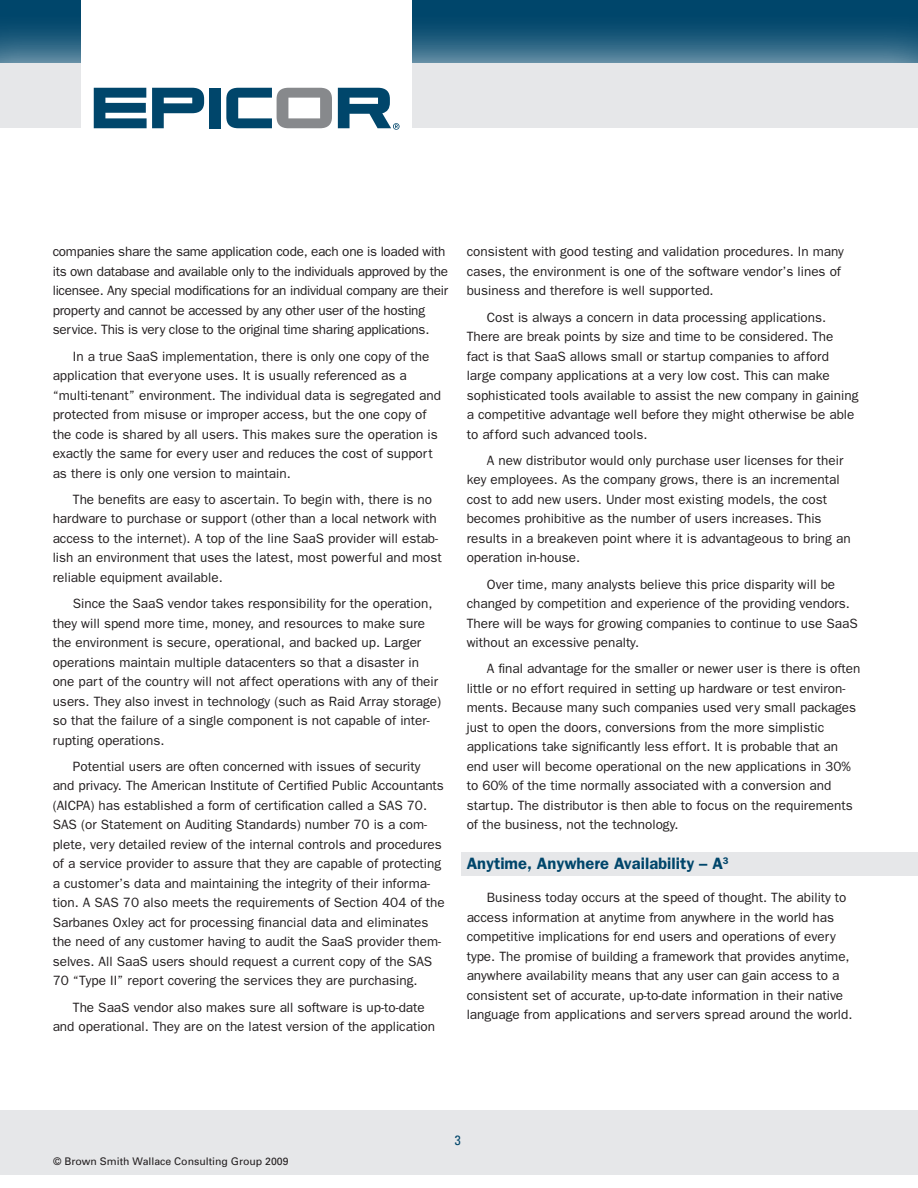
<style>
.page{position:relative;width:918px;height:1188px;background:#fff}
.page>*{position:absolute;margin:0;border:0;box-sizing:border-box;transform-origin:0 0}
.headlines{font:600 16.5px "Franklin Gothic";color:#00466b}
.body_copy{font:13.5px/19.5px "Franklin Gothic";color:#231f20}
.body_copy-2{font:13.5px/19.5px "Franklin Gothic";letter-spacing:-.02em;color:#231f20}
.t1{font:condensed 13.5px "Univers";color:#00466b}
.t2{font:10.5px "Univers";color:#231f20}
</style>
<div class="page">
<div style="left:0;top:0;width:918px;height:117px;background:#00466b"></div>
<div style="left:0;top:10px;width:918px;height:166px;background:#fff;opacity:.85"></div>
<div style="left:0;top:64px;width:918px;height:64px;background:#e6e7e9"></div>
<div style="left:0;top:1110px;width:918px;height:64px;background:#e6e7e9"></div>
<div style="left:81px;top:0;width:330px;height:156px;background:#fff"></div>
<div style="left:209px;top:88px;width:11px;height:40px;background:#00466b"></div>
<svg style="left:226px;top:88px;width:106px;height:40px"></svg>
<svg style="left:94px;top:88px;width:110px;height:40px"></svg>
<svg style="left:338px;top:88px;width:62px;height:42px"></svg>
<div style="left:461px;top:852px;width:457px;height:24px;background:#e6e7e9"></div>
<p class="body_copy-2" style="left:53px;top:242px;width:397px">companies share the same application code, each one is loaded with its own database and available only to the individuals approved by the licensee. Any special modifications for an individual company are their property and cannot be accessed by any other user of the hosting service. This is very close to the original time sharing applications.</p>
<p class="body_copy" style="left:53px;top:346px;width:390px;text-indent:20px">In a true SaaS implementation, there is only one copy of the application that everyone uses. It is usually referenced as a “multi-tenant” environment. The individual data is segregated and protected from misuse or improper access, but the one copy of the code is shared by all users. This makes sure the operation is exactly the same for every user and reduces the cost of support as there is only one version to maintain.</p>
<p class="body_copy" style="left:53px;top:489px;width:391px;text-indent:20px">The benefits are easy to ascertain. To begin with, there is no hardware to purchase or support (other than a local network with access to the internet). A top of the line SaaS provider will estab&shy;lish an environment that uses the latest, most powerful and most reliable equipment available.</p>
<p class="body_copy" style="left:53px;top:593px;width:390px;text-indent:20px">Since the SaaS vendor takes responsibility for the operation, they will spend more time, money, and resources to make sure the environment is secure, operational, and backed up. Larger operations maintain multiple datacenters so that a disaster in one part of the country will not affect operations with any of their users. They also invest in technology (such as Raid Array storage) so that the failure of a single component is not capable of inter&shy;rupting operations.</p>
<p class="body_copy" style="left:53px;top:756px;width:394px;text-indent:20px">Potential users are often concerned with issues of security and privacy. The American Institute of Certified Public Accountants (AICPA) has established a form of certification called a SAS 70.<br>SAS (or Statement on Auditing Standards) number 70 is a com&shy;plete, very detailed review of the internal controls and procedures of a service provider to assure that they are capable of protecting a customer’s data and maintaining the integrity of their informa&shy;tion. A SAS 70 also meets the requirements of Section 404 of the Sarbanes Oxley act for processing financial data and eliminates the need of any customer having to audit the SaaS provider them&shy;selves. All SaaS users should request a current copy of the SAS 70 “Type II” report covering the services they are purchasing.</p>
<p class="body_copy" style="left:53px;top:997px;width:384px;text-indent:20px">The SaaS vendor also makes sure all software is up-to-date and operational. They are on the latest version of the application</p>
<p class="body_copy" style="left:467px;top:242px;width:379px">consistent with good testing and validation procedures. In many cases, the environment is one of the software vendor’s lines of business and therefore is well supported.</p>
<p class="body_copy" style="left:467px;top:307px;width:393px;text-indent:20px">Cost is always a concern in data processing applications.<br>There are break points by size and time to be considered. The fact is that SaaS allows small or startup companies to afford large company applications at a very low cost. This can make sophisticated tools available to assist the new company in gaining a competitive advantage well before they might otherwise be able to afford such advanced tools.</p>
<p class="body_copy" style="left:467px;top:450px;width:385px;text-indent:20px">A new distributor would only purchase user licenses for their key employees. As the company grows, there is an incremental cost to add new users. Under most existing models, the cost becomes prohibitive as the number of users increases. This results in a breakeven point where it is advantageous to bring an operation in-house.</p>
<p class="body_copy" style="left:467px;top:574px;width:393px;text-indent:20px">Over time, many analysts believe this price disparity will be changed by competition and experience of the providing vendors.<br>There will be ways for growing companies to continue to use SaaS without an excessive penalty.</p>
<p class="body_copy" style="left:467px;top:659px;width:395px;text-indent:20px">A final advantage for the smaller or newer user is there is often little or no effort required in setting up hardware or test environ&shy;ments. Because many such companies used very small packages just to open the doors, conversions from the more simplistic applications take significantly less effort. It is probable that an end user will become operational on the new applications in 30% to 60% of the time normally associated with a conversion and startup. The distributor is then able to focus on the requirements of the business, not the technology.</p>
<p class="headlines" style="left:467px;top:854px;width:264px">Anytime, Anywhere Availability – A<sup>3</sup></p>
<p class="body_copy" style="left:467px;top:887px;width:387px;text-indent:20px">Business today occurs at the speed of thought. The ability to access information at anytime from anywhere in the world has competitive implications for end users and operations of every type. The promise of building a framework that provides anytime, anywhere availability means that any user can gain access to a consistent set of accurate, up-to-date information in their native language from applications and servers spread around the world.</p>
<p class="t2" style="left:53px;top:1155px;width:237px">© Brown Smith Wallace Consulting Group 2009</p>
<p class="t1" style="left:455px;top:1132px;width:7px">3</p>
</div>
